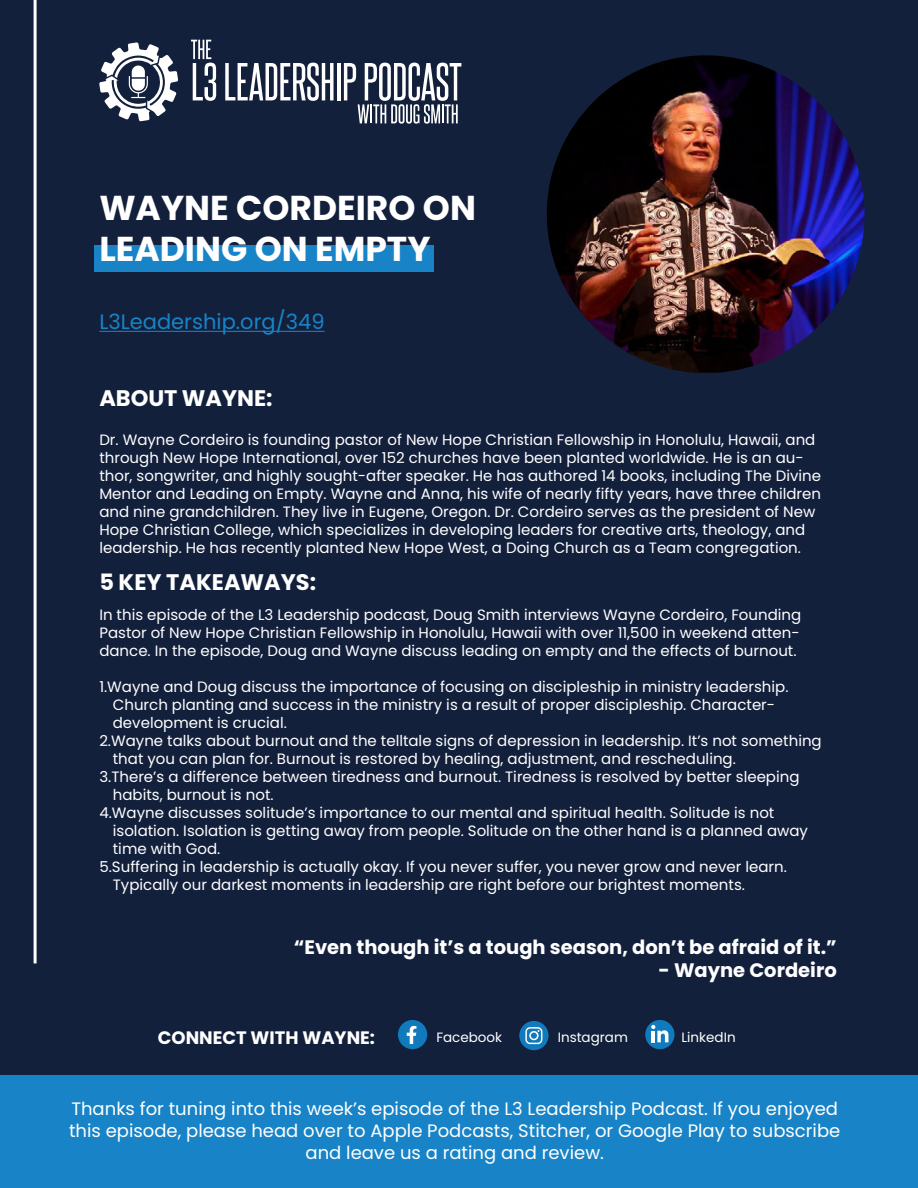
<style>
.page{position:relative;width:918px;height:1188px;background:#fff}
.page>*{position:absolute;margin:0;border:0;box-sizing:border-box;transform-origin:0 0}
.t1{font:700 34.5px/41.4px "Poppins";color:#fff}
.t2{font:700 22.5px "Poppins";color:#fff}
.t3{font:21px "Poppins";color:#1884c7}
.t4{font:700 19.5px "Poppins";color:#fff}
.t5{font:18px/21.6px "Poppins";color:#fff;text-align:center}
.t6{font:700 18px "Poppins";color:#fff}
.t7{font:15px/18px "Poppins";color:#fff}
.t8{font:13.5px "Poppins";color:#fff}
</style>
<div class="page">
<div style="left:0;top:0;width:918px;height:1076px;background:#13203c"></div>
<div style="left:0;top:1076px;width:918px;height:112px;background:#1884c7"></div>
<hr style="left:34px;top:0;width:3px;height:963px;background:#fff">
<svg style="left:225px;top:63px;width:109px;height:38px"></svg>
<hr style="left:337px;top:63px;width:3px;height:37px;background:#fff">
<svg style="left:344px;top:63px;width:117px;height:61px"></svg>
<svg style="left:191px;top:40px;width:25px;height:61px"></svg>
<svg style="left:99px;top:42px;width:79px;height:79px"></svg>
<div style="left:95px;top:245px;width:339px;height:26px;background:#1884c7"></div>
<hr style="left:99px;top:331px;width:226px;height:1px;background:#1884c7">
<img style="left:547px;top:55px;width:318px;height:318px;border-radius:154px">
<div style="left:398px;top:1020px;width:29px;height:29px;background:#117abc;border-radius:50%"></div>
<svg style="left:407px;top:1026px;width:9px;height:18px"></svg>
<div style="left:645px;top:1020px;width:30px;height:29px;background:#117abc;border-radius:50%"></div>
<div style="left:519px;top:1021px;width:30px;height:29px;background:#117abc;border-radius:50%"></div>
<svg style="left:525px;top:1027px;width:17px;height:17px"></svg>
<svg style="left:651px;top:1025px;width:17px;height:17px"></svg>
<h1 class="t1" style="left:99px;top:190px;width:378px">WAYNE CORDEIRO ON<br>LEADING ON EMPTY</h1>
<h3 class="t3" style="left:99px;top:309px;width:227px">L3Leadership.org/349</h3>
<h2 class="t2" style="left:99px;top:388px;width:175px">ABOUT WAYNE:</h2>
<p class="t7" style="left:99px;top:431px;width:723px">Dr. Wayne Cordeiro is founding pastor of New Hope Christian Fellowship in Honolulu, Hawaii, and through New Hope International, over 152 churches have been planted worldwide. He is an au&shy;thor, songwriter, and highly sought-after speaker. He has authored 14 books, including The Divine Mentor and Leading on Empty. Wayne and Anna, his wife of nearly fifty years, have three children and nine grandchildren. They live in Eugene, Oregon. Dr. Cordeiro serves as the president of New Hope Christian College, which specializes in developing leaders for creative arts, theology, and leadership. He has recently planted New Hope West, a Doing Church as a Team congregation.</p>
<h2 class="t2" style="left:99px;top:572px;width:218px">5 KEY TAKEAWAYS:</h2>
<p class="t7" style="left:99px;top:606px;width:704px;text-align:justify">In this episode of the L3 Leadership podcast, Doug Smith interviews Wayne Cordeiro, Founding Pastor of New Hope Christian Fellowship in Honolulu, Hawaii with over 11,500 in weekend atten&shy;dance. In the episode, Doug and Wayne discuss leading on empty and the effects of burnout.</p>
<p class="t7" style="left:99px;top:678px;width:691px">1.Wayne and Doug discuss the importance of focusing on discipleship in ministry leadership.</p>
<p class="t7" style="left:113px;top:696px;width:664px">Church planting and success in the ministry is a result of proper discipleship. Character-</p>
<p class="t7" style="left:113px;top:714px;width:176px">development is crucial.</p>
<p class="t7" style="left:99px;top:732px;width:724px">2.Wayne talks about burnout and the telltale signs of depression in leadership. It’s not something</p>
<p class="t7" style="left:113px;top:750px;width:625px">that you can plan for. Burnout is restored by healing, adjustment, and rescheduling.</p>
<p class="t7" style="left:99px;top:768px;width:702px">3.There’s a difference between tiredness and burnout. Tiredness is resolved by better sleeping</p>
<p class="t7" style="left:113px;top:786px;width:162px">habits, burnout is not.</p>
<p class="t7" style="left:99px;top:804px;width:677px">4.Wayne discusses solitude’s importance to our mental and spiritual health. Solitude is not</p>
<p class="t7" style="left:113px;top:822px;width:697px">isolation. Isolation is getting away from people. Solitude on the other hand is a planned away</p>
<p class="t7" style="left:113px;top:840px;width:109px">time with God.</p>
<p class="t7" style="left:99px;top:858px;width:689px">5.Suffering in leadership is actually okay. If you never suffer, you never grow and never learn.</p>
<p class="t7" style="left:113px;top:876px;width:634px">Typically our darkest moments in leadership are right before our brightest moments.</p>
<h3 class="t4" style="left:294px;top:938px;width:544px">“Even though it’s a tough season, don’t be afraid of it.”</h3>
<h3 class="t4" style="left:659px;top:961px;width:180px">- Wayne Cordeiro</h3>
<p class="t6" style="left:158px;top:1029px;width:219px">CONNECT WITH WAYNE:</p>
<p class="t8" style="left:436px;top:1029px;width:67px">Facebook</p>
<p class="t8" style="left:558px;top:1029px;width:72px">Instagram</p>
<p class="t8" style="left:681px;top:1029px;width:56px">LinkedIn</p>
<p class="t5" style="left:69px;top:1098px;width:773px">Thanks for tuning into this week’s episode of the L3 Leadership Podcast. If you enjoyed this episode, please head over to Apple Podcasts, Stitcher, or Google Play to subscribe and leave us a rating and review.</p>
</div>
